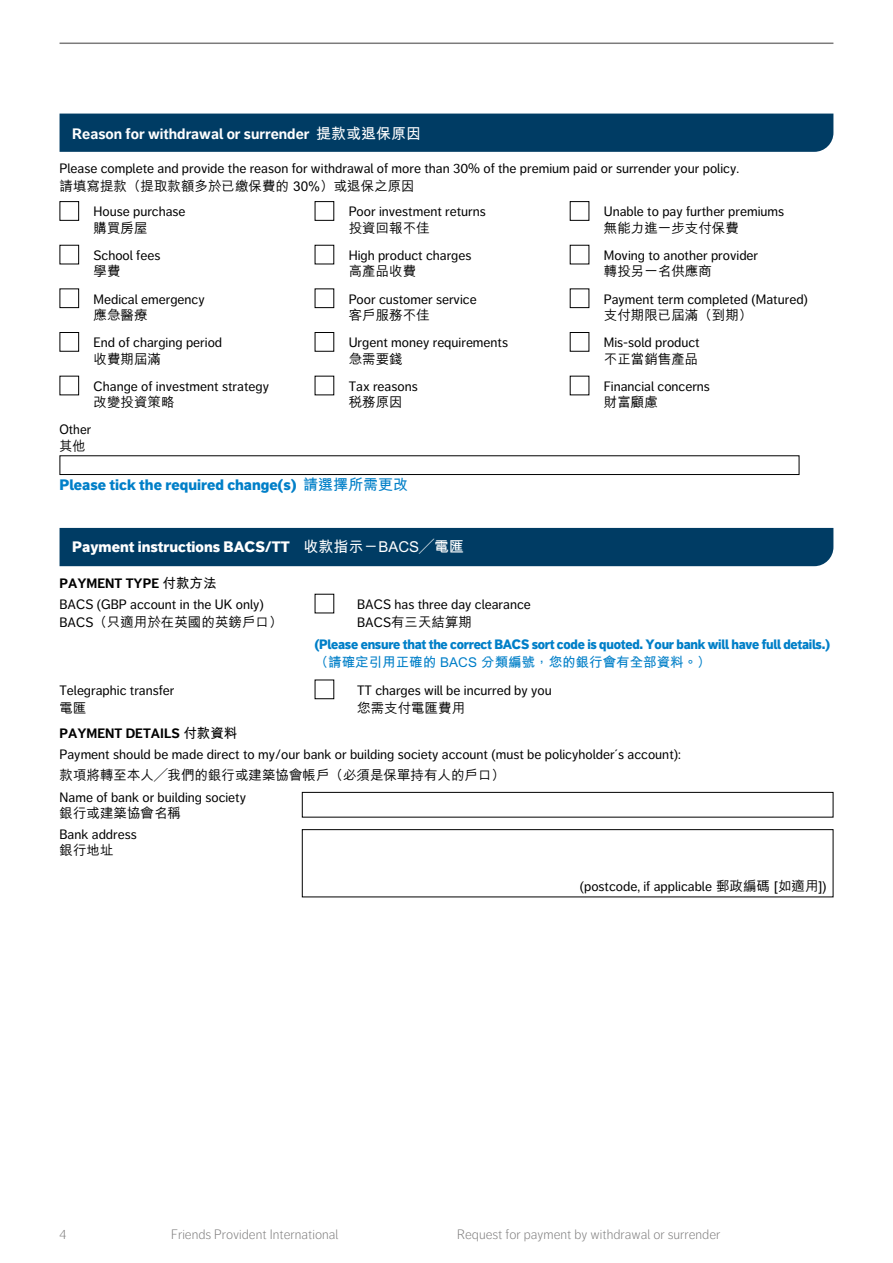
<style>
.page{position:relative;width:893px;height:1263px;background:#fff}
.page>*{position:absolute;margin:0;border:0;box-sizing:border-box;transform-origin:0 0}
.App_Form_Section_hea{font:900 15px "Friends Life Dagny";color:#fff}
.Body_text{font:700 15px "Friends Life Dagny";color:#fff}
.Subheadline{font:900 15px "Friends Life Dagny";color:#007fc8}
.App_Form_Body_Text{font:13.5px "Friends Life Dagny";color:#000}
.App_Form_Body_Text-2{font:500 13.5px "M Hei HK";color:#000}
.Subheadline-2{font:900 13.5px "Friends Life Dagny";letter-spacing:-.02em;color:#007fc8;scale:.96 1}
.t1{font:300 13.5px "Friends Life Dagny";color:#7c7b7b}
.App_Form_Body_Text-3{font:700 13.5px "Friends Life Dagny";color:#000}
.App_Form_Body_Text-4{font:700 13.5px "M Hei HK";color:#007fc8}
.App_Form_Body_Text-5{font:13.5px/16.5px "Friends Life Dagny";color:#000;scale:.96 1}
.s1{font-family:"M Hei HK"}
.s2{font-family:"M Hei HK";font-weight:500}
.s3{font-family:"M Hei HK";font-weight:700}
.s4{font-family:"Friends Life Dagny";font-weight:400}
</style>
<div class="page">
<hr style="left:60px;top:43px;width:773px;height:1px;background:#7c7b7b">
<div style="left:60px;top:114px;width:773px;height:38px;background:#003c64"></div>
<div style="left:60px;top:201px;width:19px;height:20px;border:1px solid #000"></div>
<div style="left:315px;top:201px;width:19px;height:20px;border:1px solid #000"></div>
<div style="left:570px;top:201px;width:19px;height:20px;border:1px solid #000"></div>
<div style="left:60px;top:245px;width:19px;height:19px;border:1px solid #000"></div>
<div style="left:60px;top:288px;width:19px;height:20px;border:1px solid #000"></div>
<div style="left:60px;top:332px;width:19px;height:20px;border:1px solid #000"></div>
<div style="left:315px;top:332px;width:19px;height:20px;border:1px solid #000"></div>
<div style="left:570px;top:332px;width:19px;height:20px;border:1px solid #000"></div>
<div style="left:60px;top:376px;width:19px;height:19px;border:1px solid #000"></div>
<div style="left:60px;top:455px;width:739px;height:20px;border:1px solid #000"></div>
<div style="left:60px;top:528px;width:773px;height:38px;background:#003c64"></div>
<div style="left:302px;top:792px;width:531px;height:25px;border:1px solid #000"></div>
<div style="left:302px;top:829px;width:531px;height:68px;border:1px solid #000"></div>
<p class="Body_text" style="left:72px;top:125px;width:350px">Reason for withdrawal or surrender <span class="s1">提款或退保原因</span></p>
<p class="App_Form_Body_Text" style="left:60px;top:160px;width:681px">Please complete and provide the reason for withdrawal of more than 30% of the premium paid or surrender your policy.</p>
<p class="App_Form_Body_Text-2" style="left:60px;top:176px;width:357px">請填寫提款（提取款額多於已繳保費的 30%）或退保之原因</p>
<p class="App_Form_Body_Text" style="left:94px;top:204px;width:94px">House purchase</p>
<p class="App_Form_Body_Text" style="left:349px;top:204px;width:139px">Poor investment returns</p>
<p class="App_Form_Body_Text" style="left:604px;top:204px;width:182px">Unable to pay further premiums</p>
<p class="App_Form_Body_Text-2" style="left:94px;top:218px;width:56px">購買房屋</p>
<p class="App_Form_Body_Text-2" style="left:349px;top:218px;width:83px">投資回報不佳</p>
<p class="App_Form_Body_Text-2" style="left:604px;top:218px;width:136px">無能力進一步支付保費</p>
<p class="App_Form_Body_Text" style="left:94px;top:247px;width:68px">School fees</p>
<p class="App_Form_Body_Text" style="left:349px;top:247px;width:124px">High product charges</p>
<p class="App_Form_Body_Text" style="left:604px;top:247px;width:156px">Moving to another provider</p>
<p class="App_Form_Body_Text-2" style="left:94px;top:262px;width:29px">學費</p>
<p class="App_Form_Body_Text-2" style="left:349px;top:262px;width:69px">高產品收費</p>
<p class="App_Form_Body_Text-2" style="left:604px;top:262px;width:109px">轉投另一名供應商</p>
<p class="App_Form_Body_Text" style="left:94px;top:291px;width:113px">Medical emergency</p>
<p class="App_Form_Body_Text" style="left:349px;top:291px;width:129px">Poor customer service</p>
<p class="App_Form_Body_Text" style="left:604px;top:291px;width:206px">Payment term completed (Matured)</p>
<p class="App_Form_Body_Text-2" style="left:94px;top:305px;width:55px">應急醫療</p>
<p class="App_Form_Body_Text-2" style="left:349px;top:305px;width:83px">客戶服務不佳</p>
<p class="App_Form_Body_Text-2" style="left:604px;top:305px;width:150px">支付期限已屆滿（到期）</p>
<p class="App_Form_Body_Text" style="left:94px;top:335px;width:130px">End of charging period</p>
<p class="App_Form_Body_Text" style="left:349px;top:335px;width:161px">Urgent money requirements</p>
<p class="App_Form_Body_Text" style="left:604px;top:335px;width:97px">Mis-sold product</p>
<p class="App_Form_Body_Text-2" style="left:94px;top:349px;width:69px">收費期屆滿</p>
<p class="App_Form_Body_Text-2" style="left:349px;top:349px;width:56px">急需要錢</p>
<p class="App_Form_Body_Text-2" style="left:604px;top:349px;width:96px">不正當銷售產品</p>
<p class="App_Form_Body_Text" style="left:94px;top:378px;width:177px">Change of investment strategy</p>
<p class="App_Form_Body_Text" style="left:349px;top:378px;width:71px">Tax reasons</p>
<p class="App_Form_Body_Text" style="left:604px;top:378px;width:108px">Financial concerns</p>
<p class="App_Form_Body_Text-2" style="left:94px;top:392px;width:83px">改變投資策略</p>
<p class="App_Form_Body_Text-2" style="left:349px;top:392px;width:56px">稅務原因</p>
<p class="App_Form_Body_Text-2" style="left:604px;top:392px;width:55px">財富顧慮</p>
<p class="App_Form_Body_Text-5" style="left:60px;top:421px;width:34px">Other<span class="s2">其他</span></p>
<p class="Subheadline" style="left:60px;top:475px;width:350px">Please tick the required change(s) <span class="s3">請選擇所需更改</span></p>
<p class="App_Form_Section_hea" style="left:72px;top:537px;width:393px">Payment instructions BACS/TT <span class="s3">收款指示－BACS╱電匯</span></p>
<p class="App_Form_Body_Text-3" style="left:60px;top:575px;width:158px">PAYMENT TYPE <span class="s1">付款方法</span></p>
<p class="App_Form_Body_Text" style="left:60px;top:596px;width:206px">BACS (GBP account in the UK only)</p>
<p class="App_Form_Body_Text" style="left:357px;top:596px;width:175px">BACS has three day clearance</p>
<p class="App_Form_Body_Text-2" style="left:60px;top:613px;width:224px"><span class="s4">BACS</span>（只適用於在英國的英鎊戶口）</p>
<p class="App_Form_Body_Text-2" style="left:357px;top:613px;width:116px"><span class="s4">BACS</span>有三天結算期</p>
<p class="Subheadline-2" style="left:315px;top:636px;width:538px">(Please ensure that the correct BACS sort code is quoted. Your bank will have full details.)</p>
<p class="App_Form_Body_Text-4" style="left:315px;top:653px;width:398px">（請確定引用正確的 BACS 分類編號，您的銀行會有全部資料。）</p>
<p class="App_Form_Body_Text" style="left:60px;top:682px;width:116px">Telegraphic transfer</p>
<p class="App_Form_Body_Text" style="left:357px;top:682px;width:196px">TT charges will be incurred by you</p>
<p class="App_Form_Body_Text-2" style="left:60px;top:698px;width:28px">電匯</p>
<p class="App_Form_Body_Text-2" style="left:357px;top:698px;width:109px">您需支付電匯費用</p>
<p class="App_Form_Body_Text-3" style="left:60px;top:725px;width:179px">PAYMENT DETAILS <span class="s1">付款資料</span></p>
<p class="App_Form_Body_Text" style="left:60px;top:747px;width:623px">Payment should be made direct to my/our bank or building society account (must be policyholder´s account):</p>
<p class="App_Form_Body_Text-2" style="left:60px;top:765px;width:447px">款項將轉至本人╱我們的銀行或建築協會帳戶（必須是保單持有人的戶口）</p>
<p class="App_Form_Body_Text" style="left:60px;top:789px;width:188px">Name of bank or building society</p>
<p class="App_Form_Body_Text-2" style="left:60px;top:803px;width:123px">銀行或建築協會名稱</p>
<p class="App_Form_Body_Text" style="left:60px;top:826px;width:79px">Bank address</p>
<p class="App_Form_Body_Text-2" style="left:60px;top:840px;width:55px">銀行地址</p>
<p class="App_Form_Body_Text" style="left:580px;top:878px;width:249px">(postcode, if applicable <span class="s2">郵政編碼 [如適用])</span></p>
<p class="t1" style="left:60px;top:1226px;width:8px">4</p>
<p class="t1" style="left:171px;top:1226px;width:169px">Friends Provident International</p>
<p class="t1" style="left:457px;top:1226px;width:265px">Request for payment by withdrawal or surrender</p>
</div>
